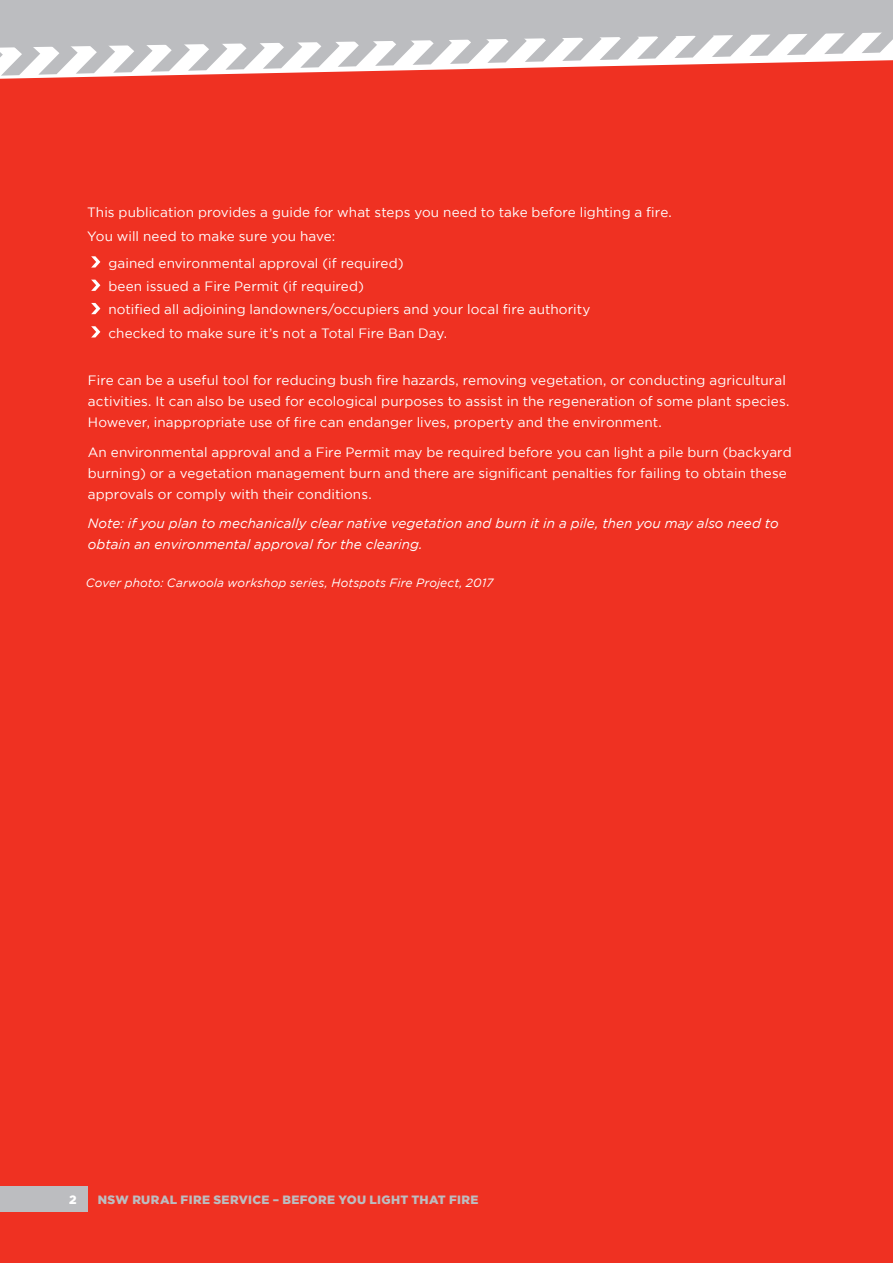
<style>
.page{position:relative;width:893px;height:1263px;background:#fff}
.page>*{position:absolute;margin:0;border:0;box-sizing:border-box;transform-origin:0 0}
._02_Body_-_P{font:13.5px/21px "Gotham";letter-spacing:.005em;color:#fff}
._02_Bullets{font:13.5px "Gotham";letter-spacing:.005em;color:#fff}
._02_Body_-_P-2{font:italic 13.5px/21px "Gotham";letter-spacing:.005em;color:#fff}
._02_Body_-_P-3{font:italic 12px "Gotham";letter-spacing:.01em;color:#fff}
.t1{font:900 12px "Gotham";letter-spacing:.03em;color:#bcbdc0}
.t2{font:900 12px "Gotham";color:#fff}
</style>
<div class="page">
<div style="left:0;top:0;width:892px;height:1263px;background:#ef3122"></div>
<svg style="left:91px;top:256px;width:9px;height:12px"></svg>
<svg style="left:91px;top:280px;width:9px;height:11px"></svg>
<svg style="left:91px;top:303px;width:9px;height:11px"></svg>
<svg style="left:91px;top:326px;width:9px;height:11px"></svg>
<div style="left:0;top:1186px;width:87px;height:26px;background:#bcbdc0"></div>
<svg style="left:0;top:0;width:893px;height:77px;background:#d0bebe"></svg>
<p class="_02_Body_-_P" style="left:87px;top:200px;width:586px;line-height:24px">This publication provides a guide for what steps you need to take before lighting a fire.<br>You will need to make sure you have:</p>
<p class="_02_Bullets" style="left:108px;top:254px;width:297px">gained environmental approval (if required)</p>
<p class="_02_Bullets" style="left:108px;top:277px;width:257px">been issued a Fire Permit (if required)</p>
<p class="_02_Bullets" style="left:108px;top:301px;width:484px">notified all adjoining landowners/occupiers and your local fire authority</p>
<p class="_02_Bullets" style="left:108px;top:324px;width:340px">checked to make sure it’s not a Total Fire Ban Day.</p>
<p class="_02_Body_-_P" style="left:88px;top:369px;width:703px">Fire can be a useful tool for reducing bush fire hazards, removing vegetation, or conducting agricultural activities. It can also be used for ecological purposes to assist in the regeneration of some plant species.<br>However, inappropriate use of fire can endanger lives, property and the environment.</p>
<p class="_02_Body_-_P" style="left:88px;top:441px;width:705px">An environmental approval and a Fire Permit may be required before you can light a pile burn (backyard burning) or a vegetation management burn and there are significant penalties for failing to obtain these approvals or comply with their conditions.</p>
<p class="_02_Body_-_P-2" style="left:88px;top:512px;width:692px">Note: if you plan to mechanically clear native vegetation and burn it in a pile, then you may also need to obtain an environmental approval for the clearing.</p>
<p class="_02_Body_-_P-3" style="left:86px;top:575px;width:409px">Cover photo: Carwoola workshop series, Hotspots Fire Project, 2017</p>
<p class="t2" style="left:69px;top:1191px;width:9px">2</p>
<p class="t1" style="left:98px;top:1191px;width:382px">NSW RURAL FIRE SERVICE – BEFORE YOU LIGHT THAT FIRE</p>
</div>
